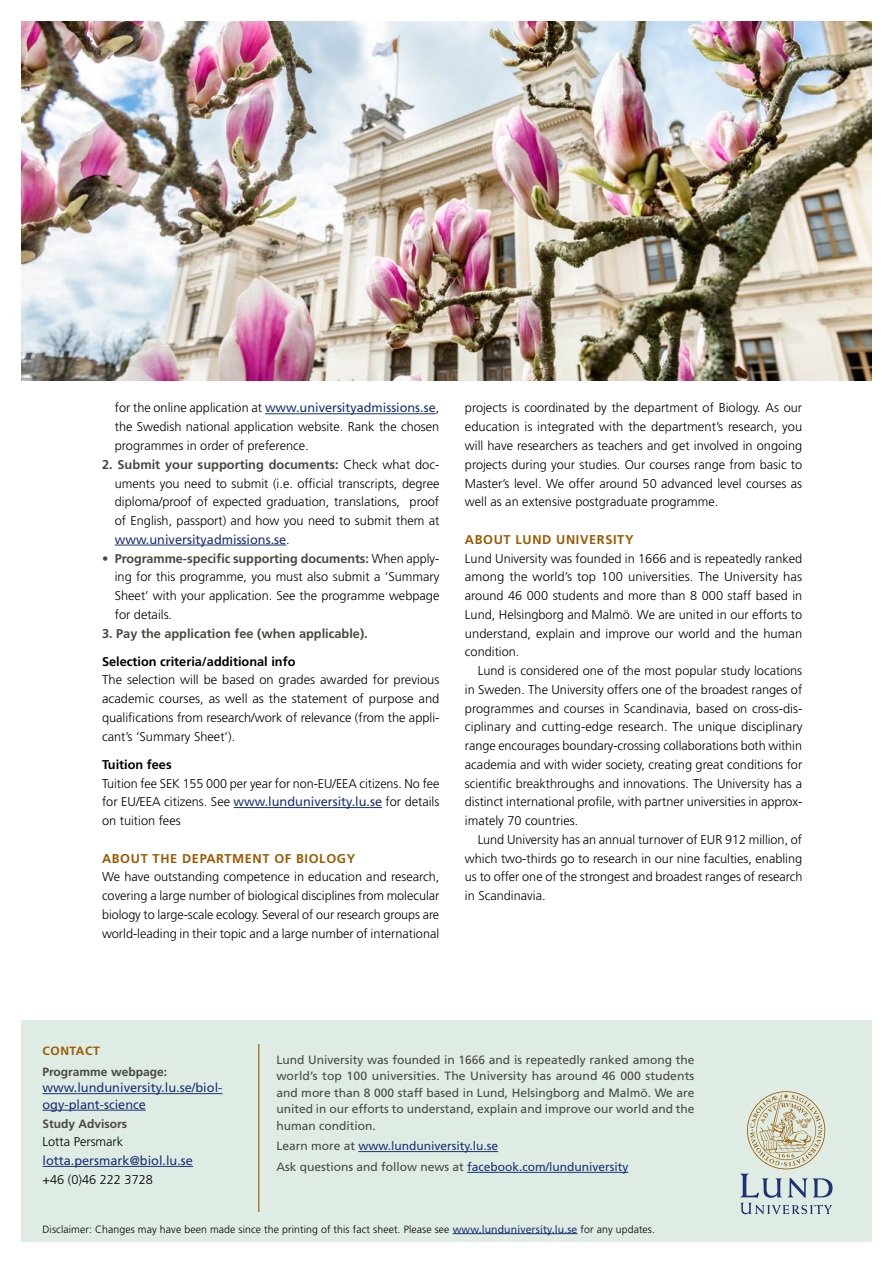
<style>
.page{position:relative;width:893px;height:1263px;background:#fff}
.page>*{position:absolute;margin:0;border:0;box-sizing:border-box;transform-origin:0 0}
.Svart_Brödtext_utan{font:300 12.75px/18.8px "Frutiger LT Std";color:#000;text-align:justify}
.Svart_Brödtext_med_i{font:300 12.75px/18.8px "Frutiger LT Std";color:#000;text-align:justify}
.Brödtext_Bold_t_o_m{font:300 12.75px/18.8px "Frutiger LT Std";color:#000;text-align:justify}
.Svart_Brödtext_utan-2{font:12.75px/16.5px "Frutiger LT Std";color:#1d3176}
.H2_Brons_Underrubrik{font:700 12.75px "Frutiger LT Std";letter-spacing:.05em;color:#9a5b02}
.H3_Underrubrik{font:700 12.75px "Frutiger LT Std";color:#000}
.Brödtext_Bold_t_o_m-2{font:700 12.75px "Frutiger LT Std";color:#4a4941}
.t1{font:12px/16.5px "Frutiger LT Std";color:#4a4941;text-align:justify}
.t2{font:12px "Frutiger LT Std";color:#1d3176}
.Svart_Brödtext_utan-3{font:700 12px "Frutiger LT Std";color:#4a4941}
.H2_Brons_Underrubrik-2{font:700 12px "Frutiger LT Std";letter-spacing:.05em;color:#9a5b02}
.t3{font:300 10.5px "Frutiger LT Std";letter-spacing:.01em;color:#000}
.s1{font-weight:400;color:#1d3176}
.s2{font-weight:700;color:#4a4941}
.s3{color:#4a4941}
.s4{color:#1d3176}
</style>
<div class="page">
<img style="left:21px;top:21px;width:851px;height:360px">
<div style="left:21px;top:1020px;width:851px;height:222px;background:#deece4"></div>
<hr style="left:258px;top:1044px;width:1px;height:168px;background:#9a5b02">
<hr style="left:265px;top:413px;width:171px;height:1px;background:#1d3176">
<hr style="left:115px;top:545px;width:171px;height:1px;background:#1d3176">
<hr style="left:234px;top:807px;width:148px;height:1px;background:#1d3176">
<hr style="left:43px;top:1093px;width:180px;height:1px;background:#1d3176">
<hr style="left:43px;top:1110px;width:103px;height:1px;background:#1d3176">
<hr style="left:43px;top:1166px;width:150px;height:1px;background:#1d3176">
<hr style="left:358px;top:1151px;width:140px;height:1px;background:#1d3176">
<hr style="left:467px;top:1172px;width:161px;height:1px;background:#1d3176">
<hr style="left:453px;top:1233px;width:124px;height:1px;background:#1d3176">
<svg style="left:740px;top:1091px;width:92px;height:123px"></svg>
<p class="Brödtext_Bold_t_o_m" style="left:115px;top:399px;width:326px">for the online application at <span class="s1">www.universityadmissions.se</span>, the Swedish national application website. Rank the chosen programmes in order of preference.</p>
<p class="Brödtext_Bold_t_o_m" style="left:115px;top:455px;width:326px;text-indent:-13px"><span class="s2">2. Submit your supporting documents:</span> Check what doc&shy;uments you need to submit (i.e. official transcripts, degree diploma/proof of expected graduation, translations, proof of English, passport) and how you need to submit them at <span class="s1">www.universityadmissions.se</span>.</p>
<p class="Svart_Brödtext_med_i" style="left:115px;top:549px;width:326px;text-indent:-13px"><span class="s2">• Programme-specific supporting documents:</span> When apply&shy;ing for this programme, you must also submit a ‘Summary Sheet’ with your application. See the programme webpage for details.</p>
<p class="Brödtext_Bold_t_o_m-2" style="left:102px;top:626px;width:267px">3. Pay the application fee (when applicable).</p>
<h3 class="H3_Underrubrik" style="left:102px;top:654px;width:195px">Selection criteria/additional info</h3>
<p class="Svart_Brödtext_utan" style="left:102px;top:671px;width:339px">The selection will be based on grades awarded for previous academic courses, as well as the statement of purpose and qualifications from research/work of relevance (from the appli&shy;cant’s ‘Summary Sheet’).</p>
<h3 class="H3_Underrubrik" style="left:102px;top:757px;width:71px">Tuition fees</h3>
<p class="Svart_Brödtext_utan" style="left:102px;top:774px;width:339px">Tuition fee SEK 155 000 per year for non-EU/EEA citizens. No fee for EU/EEA citizens. See <span class="s1">www.lunduniversity.lu.se</span> for details on tuition fees</p>
<h2 class="H2_Brons_Underrubrik" style="left:102px;top:851px;width:255px">ABOUT THE DEPARTMENT OF BIOLOGY</h2>
<p class="Svart_Brödtext_utan" style="left:102px;top:868px;width:339px">We have outstanding competence in education and research, covering a large number of biological disciplines from molecular biology to large-scale ecology. Several of our research groups are world-leading in their topic and a large number of international</p>
<p class="Svart_Brödtext_utan" style="left:465px;top:399px;width:339px">projects is coordinated by the department of Biology. As our education is integrated with the department’s research, you will have researchers as teachers and get involved in ongoing projects during your studies. Our courses range from basic to Master’s level. We offer around 50 advanced level courses as well as an extensive postgraduate programme.</p>
<h2 class="H2_Brons_Underrubrik" style="left:465px;top:532px;width:170px">ABOUT LUND UNIVERSITY</h2>
<p class="Svart_Brödtext_utan" style="left:465px;top:549px;width:339px">Lund University was founded in 1666 and is repeatedly ranked among the world’s top 100 universities. The University has around 46 000 students and more than 8 000 staff based in Lund, Helsingborg and Malmö. We are united in our efforts to understand, explain and improve our world and the human condition.</p>
<p class="Svart_Brödtext_med_i" style="left:465px;top:661px;width:339px;text-indent:13px">Lund is considered one of the most popular study locations in Sweden. The University offers one of the broadest ranges of programmes and courses in Scandinavia, based on cross-dis&shy;ciplinary and cutting-edge research. The unique disciplinary range encourages boundary-crossing collaborations both within academia and with wider society, creating great conditions for scientific breakthroughs and innovations. The University has a distinct international profile, with partner universities in approx&shy;imately 70 countries.</p>
<p class="Svart_Brödtext_med_i" style="left:465px;top:830px;width:339px;text-indent:13px">Lund University has an annual turnover of EUR 912 million, of which two-thirds go to research in our nine faculties, enabling us to offer one of the strongest and broadest ranges of research in Scandinavia.</p>
<h2 class="H2_Brons_Underrubrik-2" style="left:43px;top:1044px;width:59px">CONTACT</h2>
<p class="Svart_Brödtext_utan-3" style="left:43px;top:1065px;width:126px">Programme webpage:</p>
<p class="Svart_Brödtext_utan-2" style="left:43px;top:1080px;width:182px">www.lunduniversity.lu.se/biol&shy;ogy-plant-science</p>
<p class="Svart_Brödtext_utan-3" style="left:43px;top:1116px;width:86px">Study Advisors</p>
<p class="Svart_Brödtext_utan" style="left:43px;top:1133px;width:82px">Lotta Persmark</p>
<p class="Svart_Brödtext_utan-2" style="left:43px;top:1152px;width:152px">lotta.persmark@biol.lu.se</p>
<p class="Svart_Brödtext_utan" style="left:43px;top:1170px;width:112px">+46 (0)46 222 3728</p>
<p class="t1" style="left:276px;top:1051px;width:420px">Lund University was founded in 1666 and is repeatedly ranked among the world’s top 100 universities. The University has around 46 000 students and more than 8 000 staff based in Lund, Helsingborg and Malmö. We are united in our efforts to understand, explain and improve our world and the human condition.</p>
<p class="t2" style="left:276px;top:1139px;width:223px"><span class="s3">Learn more at</span> www.lunduniversity.lu.se</p>
<p class="t1" style="left:276px;top:1159px;width:354px">Ask questions and follow news at <span class="s4">facebook.com/lunduniversity</span></p>
<p class="t3" style="left:43px;top:1223px;width:614px">Disclaimer: Changes may have been made since the printing of this fact sheet. Please see <span class="s1">www.lunduniversity.lu.se</span> for any updates.</p>
</div>
